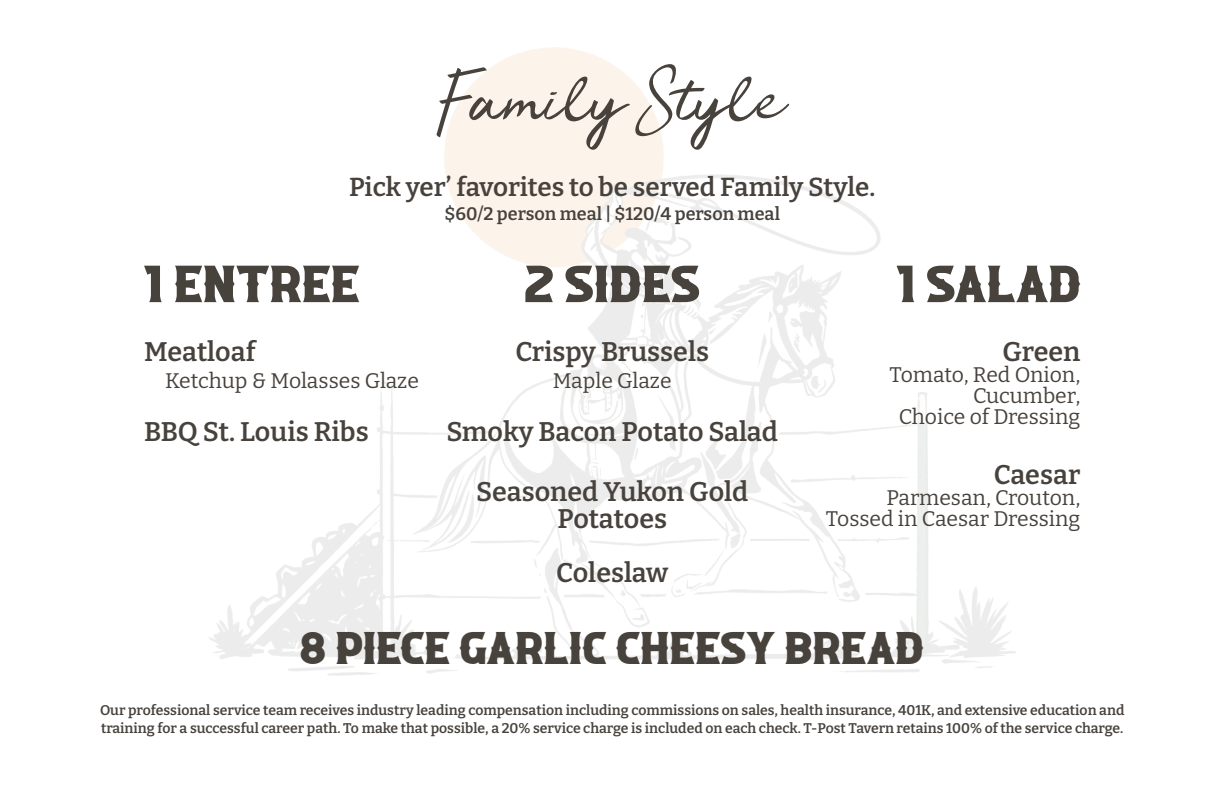
<style>
.page{position:relative;width:1224px;height:812px;background:#fff}
.page>*{position:absolute;margin:0;border:0;box-sizing:border-box;transform-origin:0 0}
.t1{font:76px "Jelytta";letter-spacing:-.01em;color:#48423d}
.t2{font:52px "ROADSTORE";color:#48423d}
.t3{font:45.8px "ROADSTORE";color:#48423d}
.t4{font:600 27px/27px "Bitter";color:#48423d;text-align:center}
.t5{font:600 26px "Bitter";letter-spacing:-.005em;color:#48423d}
.t6{font:21.2px/21.2px "Bitter";color:#48423d;text-align:right}
.t7{font:600 18px "Bitter";color:#48423d}
.t8{font:600 14px/18px "Bitter";color:#48423d}
</style>
<div class="page">
<h1 class="t1" style="left:439px;top:45px;width:348px">FamilyStyle</h1>
<h3 class="t5" style="left:349px;top:171px;width:528px">Pick yer’ favorites to be served Family Style.</h3>
<p class="t7" style="left:444px;top:203px;width:337px">$60/2 person meal | $120/4 person meal</p>
<h2 class="t2" style="left:141px;top:253px;width:219px">1 ENTREE</h2>
<h2 class="t2" style="left:524px;top:253px;width:177px">2 SIDES</h2>
<h2 class="t2" style="left:894px;top:253px;width:188px">1 SALAD</h2>
<h3 class="t4" style="left:144px;top:338px;width:113px">Meatloaf</h3>
<h3 class="t6" style="left:165px;top:370px;width:255px">Ketchup &amp; Molasses Glaze</h3>
<h3 class="t4" style="left:144px;top:419px;width:226px">BBQ St. Louis Ribs</h3>
<h3 class="t4" style="left:515px;top:338px;width:195px">Crispy Brussels</h3>
<h3 class="t6" style="left:553px;top:370px;width:120px">Maple Glaze</h3>
<h3 class="t4" style="left:446px;top:419px;width:333px">Smoky Bacon Potato Salad</h3>
<h3 class="t4" style="left:476px;top:478px;width:274px">Seasoned Yukon Gold<br>Potatoes</h3>
<h3 class="t4" style="left:556px;top:559px;width:113px">Coleslaw</h3>
<h3 class="t4" style="left:1002px;top:338px;width:80px">Green</h3>
<h3 class="t6" style="left:889px;top:364px;width:192px">Tomato, Red Onion,<br>Cucumber,<br>Choice of Dressing</h3>
<h3 class="t4" style="left:993px;top:461px;width:88px">Caesar</h3>
<h3 class="t6" style="left:826px;top:487px;width:256px">Parmesan, Crouton,<br>Tossed in Caesar Dressing</h3>
<h3 class="t3" style="left:299px;top:620px;width:626px">8 PIECE GARLIC CHEESY BREAD</h3>
<p class="t8" style="left:100px;top:700px;width:1025px">Our professional service team receives industry leading compensation including commissions on sales, health insurance, 401K, and extensive education and training for a successful career path. To make that possible, a 20% service charge is included on each check. T-Post Tavern retains 100% of the service charge.</p>
</div>
